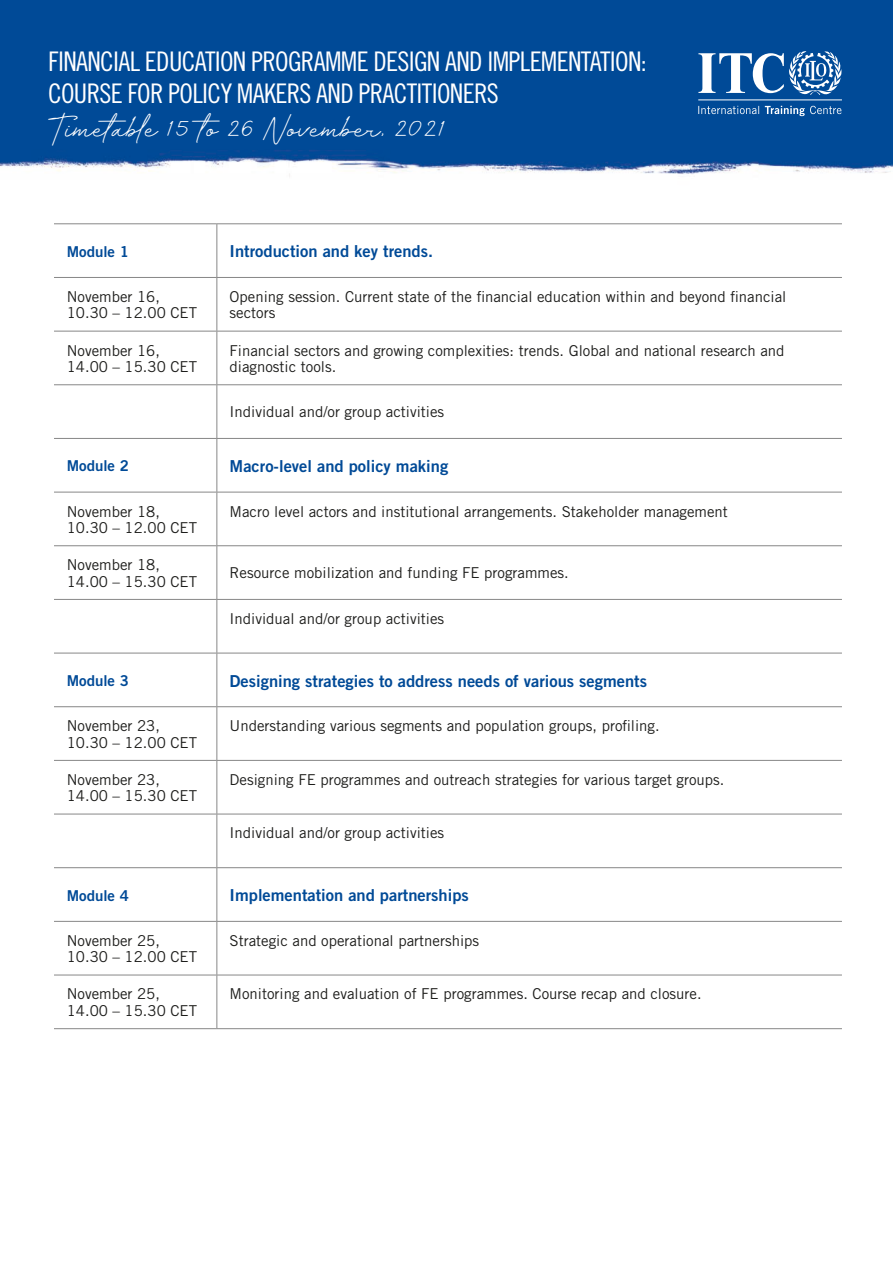
<style>
.page{position:relative;width:893px;height:1263px;background:#fff}
.page>*{position:absolute;margin:0;border:0;box-sizing:border-box;transform-origin:0 0}
.t1{font:31.5px "Velocity";color:#fff}
.t2{font:27px/32.4px "Trade Gothic LT Std Cn 18";letter-spacing:-.025em;color:#fff}
.t3{font:16.5px "Trade Gothic Bold Two";color:#004a97}
.t4{font:15px/16.5px "Trade Gothic";color:#1d1d1b}
.t5{font:15px "Trade Gothic Bold Two";color:#004a97}
</style>
<div class="page">
<img style="left:0;top:0;width:893px;height:177px">
<svg style="left:218px;top:224px;width:624px;height:697px"></svg>
<hr style="left:54px;top:223px;width:163px;height:1px;background:#878787">
<hr style="left:217px;top:223px;width:625px;height:1px;background:#878787">
<hr style="left:217px;top:224px;width:1px;height:53px;background:#878787">
<hr style="left:54px;top:277px;width:163px;height:1px;background:#878787">
<hr style="left:217px;top:277px;width:625px;height:1px;background:#878787">
<hr style="left:217px;top:278px;width:1px;height:53px;background:#878787">
<hr style="left:54px;top:331px;width:163px;height:1px;background:#878787">
<hr style="left:217px;top:331px;width:625px;height:1px;background:#878787">
<hr style="left:217px;top:331px;width:1px;height:53px;background:#878787">
<hr style="left:54px;top:384px;width:163px;height:1px;background:#878787">
<hr style="left:217px;top:384px;width:625px;height:1px;background:#878787">
<hr style="left:217px;top:385px;width:1px;height:53px;background:#878787">
<hr style="left:54px;top:438px;width:163px;height:1px;background:#878787">
<hr style="left:217px;top:438px;width:625px;height:1px;background:#878787">
<hr style="left:217px;top:439px;width:1px;height:53px;background:#878787">
<hr style="left:54px;top:492px;width:163px;height:1px;background:#878787">
<hr style="left:217px;top:492px;width:625px;height:1px;background:#878787">
<hr style="left:217px;top:492px;width:1px;height:53px;background:#878787">
<hr style="left:54px;top:545px;width:163px;height:1px;background:#878787">
<hr style="left:217px;top:545px;width:625px;height:1px;background:#878787">
<hr style="left:217px;top:546px;width:1px;height:53px;background:#878787">
<hr style="left:54px;top:599px;width:163px;height:1px;background:#878787">
<hr style="left:217px;top:599px;width:625px;height:1px;background:#878787">
<hr style="left:217px;top:600px;width:1px;height:53px;background:#878787">
<hr style="left:54px;top:653px;width:163px;height:1px;background:#878787">
<hr style="left:217px;top:653px;width:625px;height:1px;background:#878787">
<hr style="left:217px;top:653px;width:1px;height:53px;background:#878787">
<hr style="left:54px;top:706px;width:163px;height:1px;background:#878787">
<hr style="left:217px;top:706px;width:625px;height:1px;background:#878787">
<hr style="left:217px;top:707px;width:1px;height:53px;background:#878787">
<hr style="left:54px;top:760px;width:163px;height:1px;background:#878787">
<hr style="left:217px;top:760px;width:625px;height:1px;background:#878787">
<hr style="left:217px;top:761px;width:1px;height:53px;background:#878787">
<hr style="left:54px;top:814px;width:163px;height:1px;background:#878787">
<hr style="left:217px;top:814px;width:625px;height:1px;background:#878787">
<hr style="left:217px;top:814px;width:1px;height:53px;background:#878787">
<hr style="left:54px;top:867px;width:163px;height:1px;background:#878787">
<hr style="left:217px;top:867px;width:625px;height:1px;background:#878787">
<hr style="left:217px;top:868px;width:1px;height:53px;background:#878787">
<hr style="left:54px;top:921px;width:163px;height:1px;background:#878787">
<hr style="left:217px;top:921px;width:625px;height:1px;background:#878787">
<hr style="left:217px;top:922px;width:1px;height:53px;background:#878787">
<hr style="left:54px;top:975px;width:163px;height:1px;background:#878787">
<hr style="left:217px;top:975px;width:625px;height:1px;background:#878787">
<hr style="left:217px;top:975px;width:1px;height:53px;background:#878787">
<hr style="left:54px;top:1028px;width:163px;height:1px;background:#878787">
<hr style="left:217px;top:1028px;width:625px;height:1px;background:#878787">
<svg style="left:698px;top:51px;width:144px;height:44px"></svg>
<svg style="left:698px;top:106px;width:144px;height:10px"></svg>
<hr style="left:698px;top:100px;width:144px;height:1px;background:#fff">
<h2 class="t2" style="left:48px;top:44px;width:600px">FINANCIAL EDUCATION PROGRAMME DESIGN AND IMPLEMENTATION:<br>COURSE FOR POLICY MAKERS AND PRACTITIONERS</h2>
<h1 class="t1" style="left:48px;top:107px;width:399px">Timetable 15 to 26 November, 2021</h1>
<p class="t5" style="left:67px;top:242px;width:64px">Module 1</p>
<p class="t3" style="left:230px;top:241px;width:205px">Introduction and key trends.</p>
<p class="t4" style="left:67px;top:288px;width:132px">November 16,<br>10.30 – 12.00 CET</p>
<p class="t4" style="left:230px;top:288px;width:558px">Opening session. Current state of the financial education within and beyond financial sectors</p>
<p class="t4" style="left:67px;top:342px;width:132px">November 16,<br>14.00 – 15.30 CET</p>
<p class="t4" style="left:230px;top:342px;width:556px">Financial sectors and growing complexities: trends. Global and national research and diagnostic tools.</p>
<p class="t4" style="left:230px;top:404px;width:216px">Individual and/or group activities</p>
<p class="t5" style="left:67px;top:457px;width:64px">Module 2</p>
<p class="t3" style="left:230px;top:456px;width:220px">Macro-level and policy making</p>
<p class="t4" style="left:67px;top:503px;width:132px">November 18,<br>10.30 – 12.00 CET</p>
<p class="t4" style="left:230px;top:503px;width:500px">Macro level actors and institutional arrangements. Stakeholder management</p>
<p class="t4" style="left:67px;top:556px;width:132px">November 18,<br>14.00 – 15.30 CET</p>
<p class="t4" style="left:230px;top:565px;width:341px">Resource mobilization and funding FE programmes.</p>
<p class="t4" style="left:230px;top:610px;width:216px">Individual and/or group activities</p>
<p class="t5" style="left:67px;top:671px;width:64px">Module 3</p>
<p class="t3" style="left:230px;top:670px;width:419px">Designing strategies to address needs of various segments</p>
<p class="t4" style="left:67px;top:717px;width:132px">November 23,<br>10.30 – 12.00 CET</p>
<p class="t4" style="left:230px;top:717px;width:431px">Understanding various segments and population groups, profiling.</p>
<p class="t4" style="left:67px;top:771px;width:132px">November 23,<br>14.00 – 15.30 CET</p>
<p class="t4" style="left:230px;top:771px;width:496px">Designing FE programmes and outreach strategies for various target groups.</p>
<p class="t4" style="left:230px;top:825px;width:216px">Individual and/or group activities</p>
<p class="t5" style="left:67px;top:886px;width:64px">Module 4</p>
<p class="t3" style="left:230px;top:885px;width:241px">Implementation and partnerships</p>
<p class="t4" style="left:67px;top:932px;width:132px">November 25,<br>10.30 – 12.00 CET</p>
<p class="t4" style="left:230px;top:932px;width:251px">Strategic and operational partnerships</p>
<p class="t4" style="left:67px;top:986px;width:132px">November 25,<br>14.00 – 15.30 CET</p>
<p class="t4" style="left:230px;top:986px;width:474px">Monitoring and evaluation of FE programmes. Course recap and closure.</p>
</div>
